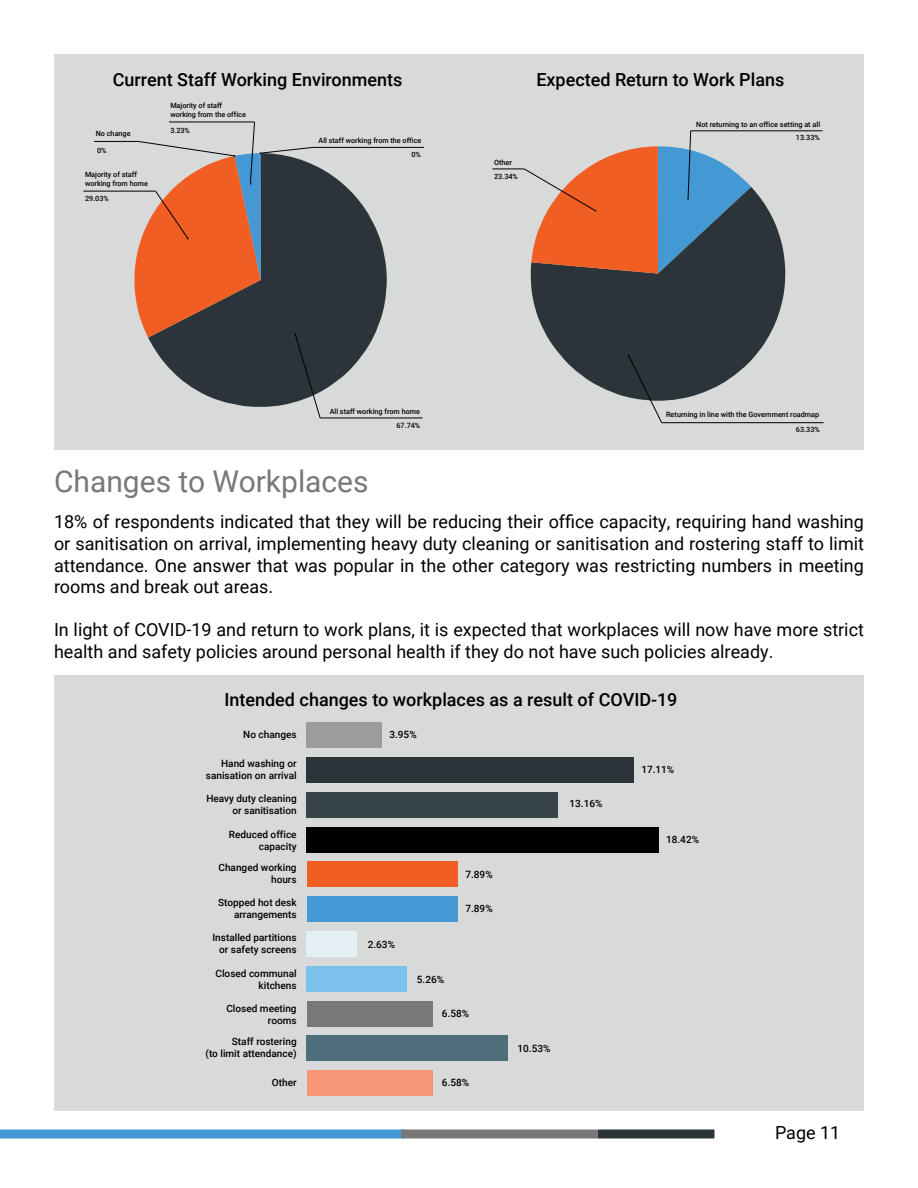
<style>
.page{position:relative;width:918px;height:1188px;background:#fff}
.page>*{position:absolute;margin:0;border:0;box-sizing:border-box;transform-origin:0 0}
.t1{font:30px "Roboto";color:#777878}
.t2{font:18px/21.6px "Roboto";color:#000;text-align:justify}
.t3{font:500 18px "Roboto";color:#000}
.t4{font:500 10.05px/12px "Roboto";color:#000;text-align:right}
.t5{font:500 7.35px/13.8px "Roboto";color:#000;text-align:right}
.t6{font:500 7.2px/13.8px "Roboto";color:#000;text-align:right}
</style>
<div class="page">
<div style="left:54px;top:675px;width:810px;height:435px;background:#d8dad9"></div>
<div style="left:54px;top:54px;width:810px;height:395px;background:#d8dad9"></div>
<div style="left:0;top:1130px;width:404px;height:8px;background:#4498d3"></div>
<div style="left:401px;top:1130px;width:197px;height:8px;background:#787878"></div>
<div style="left:598px;top:1130px;width:116px;height:8px;background:#2b3439"></div>
<div style="left:307px;top:1071px;width:125px;height:25px;background:#f69578"></div>
<div style="left:307px;top:758px;width:327px;height:25px;background:#2b3439"></div>
<div style="left:307px;top:862px;width:151px;height:25px;background:#f15e24"></div>
<div style="left:307px;top:897px;width:151px;height:25px;background:#4498d3"></div>
<div style="left:307px;top:1001px;width:125px;height:25px;background:#787878"></div>
<div style="left:307px;top:827px;width:352px;height:25px;background:#000"></div>
<div style="left:307px;top:1036px;width:201px;height:25px;background:#4d6e7a"></div>
<div style="left:307px;top:792px;width:251px;height:25px;background:#374449"></div>
<div style="left:307px;top:723px;width:75px;height:25px;background:#9c9b9e"></div>
<div style="left:307px;top:931px;width:50px;height:26px;background:#e5f0f5"></div>
<div style="left:307px;top:966px;width:100px;height:25px;background:#7bc1eb"></div>
<svg style="left:321px;top:168px;width:66px;height:224px;fill:#2b3439"></svg>
<hr style="left:320px;top:418px;width:103px;height:1px;background:#000">
<hr style="left:83px;top:191px;width:73px;height:1px;background:#000">
<hr style="left:94px;top:141px;width:44px;height:1px;background:#000">
<hr style="left:313px;top:147px;width:111px;height:1px;background:#000">
<svg style="left:134px;top:122px;width:187px;height:296px"></svg>
<svg style="left:530px;top:187px;width:256px;height:214px;fill:#2b3439"></svg>
<hr style="left:662px;top:422px;width:162px;height:1px;background:#000">
<svg style="left:628px;top:355px;width:34px;height:68px"></svg>
<hr style="left:492px;top:169px;width:32px;height:1px;background:#000">
<hr style="left:691px;top:131px;width:132px;height:1px;background:#000">
<svg style="left:524px;top:130px;width:227px;height:144px"></svg>
<p class="t3" style="left:113px;top:67px;width:291px">Current Staff Working Environments</p>
<p class="t6" style="left:170px;top:101px;width:77px;line-height:8.7px;text-align:left">Majority of staff working from the office</p>
<p class="t6" style="left:96px;top:126px;width:36px">No change</p>
<p class="t6" style="left:170px;top:123px;width:21px">3.23%</p>
<p class="t6" style="left:97px;top:144px;width:11px">0%</p>
<p class="t6" style="left:319px;top:134px;width:104px">All staff working from the office<br>0%</p>
<p class="t6" style="left:85px;top:170px;width:65px;line-height:8.7px;text-align:left">Majority of staff working from home</p>
<p class="t6" style="left:85px;top:191px;width:25px">29.03%</p>
<p class="t5" style="left:494px;top:155px;width:25px;text-align:left">Other<br>23.34%</p>
<p class="t3" style="left:536px;top:67px;width:250px">Expected Return to Work Plans</p>
<p class="t5" style="left:696px;top:117px;width:126px">Not returning to an office setting at all<br>13.33%</p>
<p class="t6" style="left:330px;top:404px;width:92px">All staff working from home<br>67.74%</p>
<h1 class="t1" style="left:54px;top:460px;width:316px">Changes to Workplaces</h1>
<p class="t5" style="left:666px;top:407px;width:155px;line-height:14.9px">Returning in line with the Government roadmap<br>63.33%</p>
<p class="t2" style="left:54px;top:511px;width:812px">18% of respondents indicated that they will be reducing their office capacity, requiring hand washing or sanitisation on arrival, implementing heavy duty cleaning or sanitisation and rostering staff to limit attendance. One answer that was popular in the other category was restricting numbers in meeting rooms and break out areas.</p>
<p class="t2" style="left:54px;top:619px;width:811px">In light of COVID-19 and return to work plans, it is expected that workplaces will now have more strict health and safety policies around personal health if they do not have such policies already.</p>
<p class="t3" style="left:224px;top:687px;width:455px">Intended changes to workplaces as a result of COVID-19</p>
<p class="t4" style="left:243px;top:728px;width:55px">No changes</p>
<p class="t4" style="left:389px;top:728px;width:29px">3.95%</p>
<p class="t4" style="left:206px;top:757px;width:92px">Hand washing or sanisation on arrival</p>
<p class="t4" style="left:641px;top:763px;width:34px">17.11%</p>
<p class="t4" style="left:206px;top:792px;width:92px">Heavy duty cleaning or sanitisation</p>
<p class="t4" style="left:569px;top:797px;width:34px">13.16%</p>
<p class="t4" style="left:229px;top:828px;width:69px">Reduced office capacity</p>
<p class="t4" style="left:666px;top:833px;width:34px">18.42%</p>
<p class="t4" style="left:219px;top:861px;width:80px">Changed working hours</p>
<p class="t4" style="left:465px;top:868px;width:29px">7.89%</p>
<p class="t4" style="left:218px;top:896px;width:80px">Stopped hot desk arrangements</p>
<p class="t4" style="left:465px;top:902px;width:29px">7.89%</p>
<p class="t4" style="left:212px;top:931px;width:86px">Installed partitions or safety screens</p>
<p class="t4" style="left:368px;top:938px;width:29px">2.63%</p>
<p class="t4" style="left:216px;top:967px;width:83px">Closed communal kitchens</p>
<p class="t4" style="left:417px;top:973px;width:29px">5.26%</p>
<p class="t4" style="left:226px;top:1002px;width:72px">Closed meeting rooms</p>
<p class="t4" style="left:442px;top:1007px;width:29px">6.58%</p>
<p class="t4" style="left:206px;top:1035px;width:93px">Staff rostering<br>(to limit attendance)</p>
<p class="t4" style="left:517px;top:1042px;width:34px">10.53%</p>
<p class="t4" style="left:272px;top:1077px;width:26px">Other</p>
<p class="t4" style="left:442px;top:1077px;width:29px">6.58%</p>
<p class="t2" style="left:775px;top:1121px;width:67px">Page 11</p>
</div>
